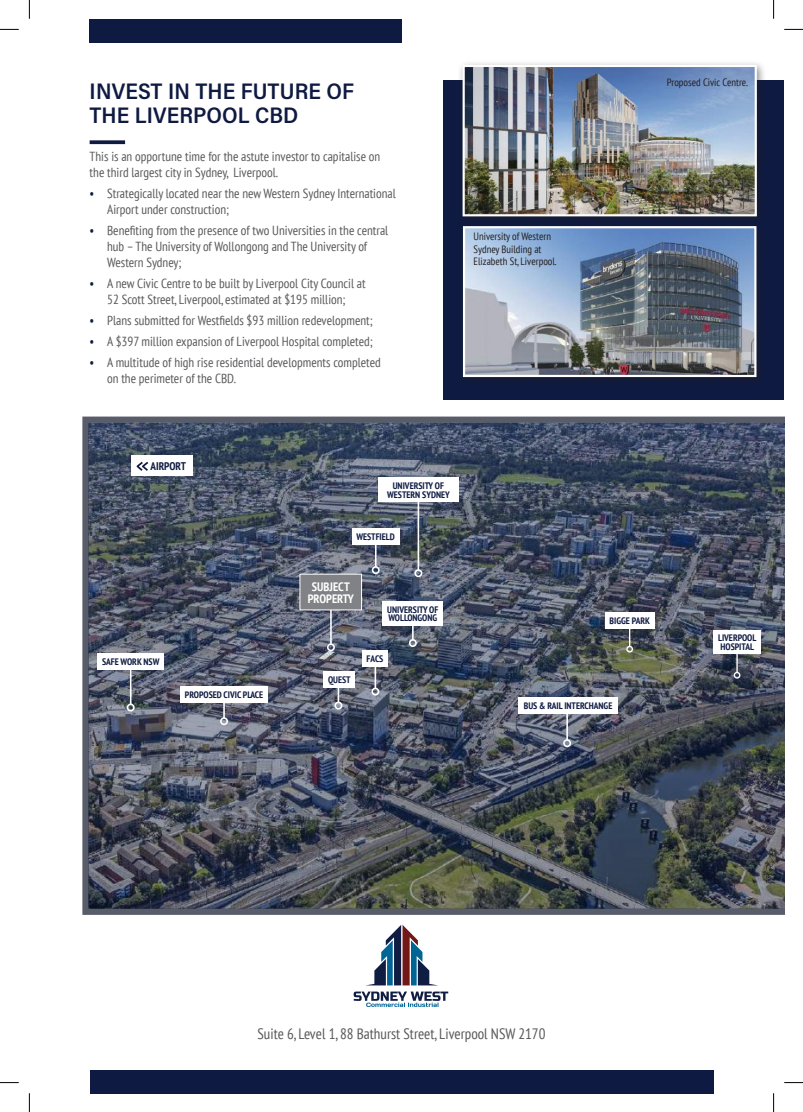
<style>
.page{position:relative;width:803px;height:1112px;background:#fff}
.page>*{position:absolute;margin:0;border:0;box-sizing:border-box;transform-origin:0 0}
.t1{font:600 22.5px/23.8px "Acumin Pro Semi Cond";letter-spacing:.005em;color:#0e1a41}
.t2{font:condensed 15px "PT Sans";color:#57585a}
.t3{font:condensed 13.12px/15.8px "PT Sans";color:#57585a}
.t4{font:700 condensed 12.12px/12.1px "PT Sans";color:#fff;text-align:center}
.t5{font:700 condensed 11.12px "PT Sans";color:#0e1a41}
.t6{font:condensed 10.62px/12.5px "PT Sans";color:#231f20}
.t7{font:700 condensed 9.38px/8.8px "PT Sans";color:#0e1a41}
.s1{color:#0e1a41}
</style>
<div class="page">
<svg style="left:82px;top:416px;width:702px;height:499px;background:#5f6370"></svg>
<svg style="left:89px;top:422px;width:695px;height:486px;background:#4a5260"></svg>
<hr style="left:736px;top:651px;width:2px;height:21px;background:#fff">
<div style="left:734px;top:671px;width:6px;height:7px;border:1px solid #fff;border-radius:50%"></div>
<hr style="left:412px;top:614px;width:2px;height:25px;background:#fff">
<div style="left:409px;top:639px;width:8px;height:8px;border:2px solid #fff;border-radius:50%"></div>
<svg style="left:338px;top:687px;width:1px;height:14px"></svg>
<div style="left:334px;top:701px;width:8px;height:8px;border:2px solid #fff;border-radius:50%"></div>
<svg style="left:223px;top:702px;width:2px;height:15px"></svg>
<div style="left:220px;top:717px;width:8px;height:8px;border:2px solid #fff;border-radius:50%"></div>
<svg style="left:375px;top:666px;width:1px;height:21px"></svg>
<div style="left:371px;top:687px;width:8px;height:8px;border:2px solid #fff;border-radius:50%"></div>
<hr style="left:130px;top:665px;width:1px;height:39px;background:#fff">
<div style="left:127px;top:703px;width:8px;height:8px;border:2px solid #fff;border-radius:50%"></div>
<svg style="left:629px;top:628px;width:1px;height:17px"></svg>
<div style="left:626px;top:645px;width:7px;height:7px;border:1px solid #fff;border-radius:50%"></div>
<hr style="left:566px;top:706px;width:2px;height:33px;background:#fff">
<div style="left:563px;top:739px;width:8px;height:8px;border:2px solid #fff;border-radius:50%"></div>
<hr style="left:418px;top:497px;width:1px;height:73px;background:#fff">
<div style="left:414px;top:569px;width:8px;height:8px;border:2px solid #fff;border-radius:50%"></div>
<div style="left:352px;top:528px;width:47px;height:16px;background:#fff"></div>
<svg style="left:375px;top:544px;width:1px;height:22px"></svg>
<div style="left:372px;top:566px;width:8px;height:8px;border:2px solid #fff;border-radius:50%"></div>
<div style="left:131px;top:455px;width:62px;height:21px;background:#fff"></div>
<svg style="left:136px;top:461px;width:13px;height:10px"></svg>
<img style="left:317px;top:650px;width:21px;height:11px">
<hr style="left:330px;top:605px;width:2px;height:39px;background:#fff">
<div style="left:327px;top:643px;width:8px;height:8px;border:2px solid #fff;border-radius:50%"></div>
<div style="left:378px;top:477px;width:81px;height:25px;background:#fff"></div>
<div style="left:324px;top:670px;width:31px;height:17px;background:#fff"></div>
<div style="left:362px;top:650px;width:26px;height:16px;background:#fff"></div>
<div style="left:98px;top:653px;width:66px;height:16px;background:#fff"></div>
<div style="left:180px;top:686px;width:88px;height:16px;background:#fff"></div>
<div style="left:383px;top:601px;width:60px;height:24px;background:#fff"></div>
<div style="left:713px;top:630px;width:48px;height:23px;background:#fff"></div>
<div style="left:605px;top:612px;width:49px;height:16px;background:#fff"></div>
<div style="left:518px;top:697px;width:100px;height:16px;background:#fff"></div>
<div style="left:300px;top:574px;width:61px;height:35px;background:#808285"></div>
<div style="left:300px;top:573px;width:62px;height:37px;border:1px solid #fff"></div>
<svg style="left:90px;top:140px;width:35px;height:4px"></svg>
<div style="left:443px;top:81px;width:341px;height:319px;background:#0e1a41"></div>
<div style="left:458px;top:60px;width:309px;height:327px;background:#231f20;opacity:.5"></div>
<img style="left:466px;top:229px;width:287px;height:145px">
<div style="left:463px;top:226px;width:293px;height:151px;border:2px solid #fff"></div>
<img style="left:466px;top:68px;width:288px;height:145px">
<div style="left:463px;top:65px;width:294px;height:151px;border:2px solid #fff"></div>
<svg style="left:368px;top:925px;width:68px;height:60px"></svg>
<svg style="left:354px;top:991px;width:94px;height:15px"></svg>
<div style="left:89px;top:19px;width:312px;height:23px;background:#0e1a41"></div>
<div style="left:90px;top:1069px;width:623px;height:23px;background:#0e1a41"></div>
<svg style="left:0;top:29px;width:19px;height:1px"></svg>
<svg style="left:784px;top:29px;width:19px;height:1px"></svg>
<svg style="left:0;top:1082px;width:19px;height:1px"></svg>
<svg style="left:784px;top:1082px;width:19px;height:1px"></svg>
<svg style="left:29px;top:0;width:1px;height:19px"></svg>
<svg style="left:29px;top:1093px;width:1px;height:18px"></svg>
<svg style="left:773px;top:0;width:1px;height:19px"></svg>
<svg style="left:773px;top:1093px;width:1px;height:18px"></svg>
<h1 class="t1" style="left:90px;top:78px;width:266px">INVEST IN THE FUTURE OF<br>THE LIVERPOOL CBD</h1>
<p class="t3" style="left:90px;top:149px;width:292px">This is an opportune time for the astute investor to capitalise on the third largest city in Sydney, Liverpool.</p>
<p class="t3" style="left:107px;top:185px;width:290px;text-indent:-18px"><span class="s1">•</span> Strategically located near the new Western Sydney International<br>Airport under construction;</p>
<p class="t3" style="left:107px;top:222px;width:283px;text-indent:-18px"><span class="s1">•</span> Benefiting from the presence of two Universities in the central hub – The University of Wollongong and The University of<br>Western Sydney;</p>
<p class="t3" style="left:90px;top:275px;width:278px;text-align:center"><span class="s1">•</span> A new Civic Centre to be built by Liverpool City Council at<br>52 Scott Street, Liverpool, estimated at $195 million;</p>
<p class="t3" style="left:90px;top:312px;width:285px"><span class="s1">•</span> Plans submitted for Westfields $93 million redevelopment;</p>
<p class="t3" style="left:90px;top:333px;width:284px"><span class="s1">•</span> A $397 million expansion of Liverpool Hospital completed;</p>
<p class="t3" style="left:107px;top:354px;width:275px;text-indent:-18px"><span class="s1">•</span> A multitude of high rise residential developments completed on the perimeter of the CBD.</p>
<p class="t6" style="left:473px;top:230px;width:85px">University of Western<br>Sydney Building at<br>Elizabeth St, Liverpool.</p>
<p class="t6" style="left:667px;top:76px;width:82px">Proposed Civic Centre.</p>
<p class="t5" style="left:150px;top:458px;width:37px">AIRPORT</p>
<p class="t7" style="left:102px;top:657px;width:59px">SAFE WORK NSW</p>
<p class="t7" style="left:185px;top:690px;width:80px">PROPOSED CIVIC PLACE</p>
<p class="t7" style="left:387px;top:481px;width:64px;text-align:center">UNIVERSITY OF<br>WESTERN SYDNEY</p>
<p class="t7" style="left:356px;top:531px;width:40px">WESTFIELD</p>
<p class="t4" style="left:308px;top:579px;width:48px">SUBJECT<br>PROPERTY</p>
<p class="t7" style="left:387px;top:604px;width:53px">UNIVERSITY OF<br>WOLLONGONG</p>
<p class="t7" style="left:328px;top:674px;width:24px">QUEST</p>
<p class="t7" style="left:367px;top:654px;width:18px">FACS</p>
<p class="t7" style="left:610px;top:615px;width:42px">BIGGE PARK</p>
<p class="t7" style="left:524px;top:700px;width:90px">BUS &amp; RAIL INTERCHANGE</p>
<p class="t7" style="left:718px;top:633px;width:40px">LIVERPOOL<br>HOSPITAL</p>
<p class="t2" style="left:258px;top:1023px;width:289px">Suite 6, Level 1, 88 Bathurst Street, Liverpool NSW 2170</p>
</div>
